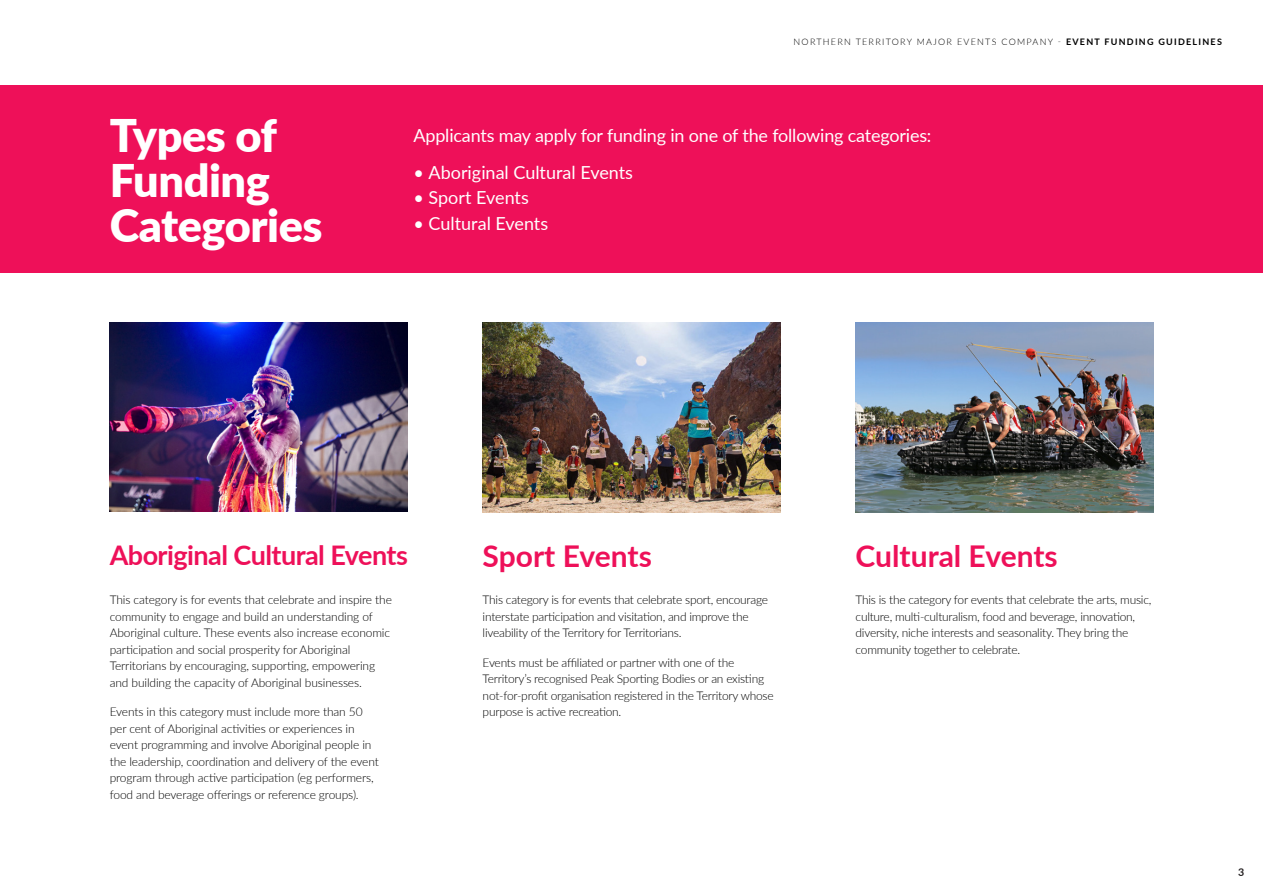
<style>
.page{position:relative;width:1263px;height:893px;background:#fff}
.page>*{position:absolute;margin:0;border:0;box-sizing:border-box;transform-origin:0 0}
.heading2-white{font:900 45px/45px "Lato";letter-spacing:-.01em;color:#fff}
.intro{font:700 30px "Lato";color:#ee1059}
.Heading_3{font:700 30px "Lato";color:#ee1059}
.heding2_ruby{font:700 27px "Lato";letter-spacing:-.02em;color:#ee1059}
.body{font:18px "Lato";letter-spacing:-.01em;color:#fff}
.body-2{font:300 12px/16.5px "Lato";letter-spacing:-.02em;color:#000001}
.t1{font:700 10.65px "Lato";color:#231f20}
.t2{font:300 9px "Lato";letter-spacing:.14em;color:#000001}
.s1{font-weight:700}
</style>
<div class="page">
<div style="left:0;top:85px;width:1263px;height:188px;background:#ee1059"></div>
<img style="left:110px;top:323px;width:297px;height:188px">
<img style="left:483px;top:323px;width:297px;height:190px">
<img style="left:855px;top:323px;width:298px;height:190px">
<p class="heading2-white" style="left:110px;top:111px;width:214px">Types of<br>Funding<br>Categories</p>
<p class="t2" style="left:793px;top:35px;width:430px">NORTHERN TERRITORY MAJOR EVENTS COMPANY - <span class="s1">EVENT FUNDING GUIDELINES</span></p>
<p class="body" style="left:414px;top:123px;width:519px">Applicants may apply for funding in one of the following categories:</p>
<p class="body" style="left:414px;top:160px;width:221px">• Aboriginal Cultural Events</p>
<p class="body" style="left:414px;top:185px;width:117px">• Sport Events</p>
<p class="body" style="left:414px;top:210px;width:136px">• Cultural Events</p>
<p class="heding2_ruby" style="left:110px;top:535px;width:300px">Aboriginal Cultural Events</p>
<p class="body-2" style="left:110px;top:591px;width:284px">This category is for events that celebrate and inspire the community to engage and build an understanding of Aboriginal culture. These events also increase economic participation and social prosperity for Aboriginal Territorians by encouraging, supporting, empowering and building the capacity of Aboriginal businesses.</p>
<p class="body-2" style="left:110px;top:703px;width:271px">Events in this category must include more than 50 per cent of Aboriginal activities or experiences in event programming and involve Aboriginal people in the leadership, coordination and delivery of the event program through active participation (eg performers, food and beverage offerings or reference groups).</p>
<p class="Heading_3" style="left:483px;top:534px;width:171px">Sport Events</p>
<p class="intro" style="left:855px;top:534px;width:204px">Cultural Events</p>
<p class="body-2" style="left:483px;top:591px;width:287px">This category is for events that celebrate sport, encourage interstate participation and visitation, and improve the liveability of the Territory for Territorians.</p>
<p class="body-2" style="left:483px;top:653px;width:293px">Events must be affiliated or partner with one of the Territory’s recognised Peak Sporting Bodies or an existing not-for-profit organisation registered in the Territory whose purpose is active recreation.</p>
<p class="body-2" style="left:855px;top:591px;width:297px">This is the category for events that celebrate the arts, music, culture, multi-culturalism, food and beverage, innovation, diversity, niche interests and seasonality. They bring the community together to celebrate.</p>
<p class="t1" style="left:1238px;top:864px;width:8px">3</p>
</div>
